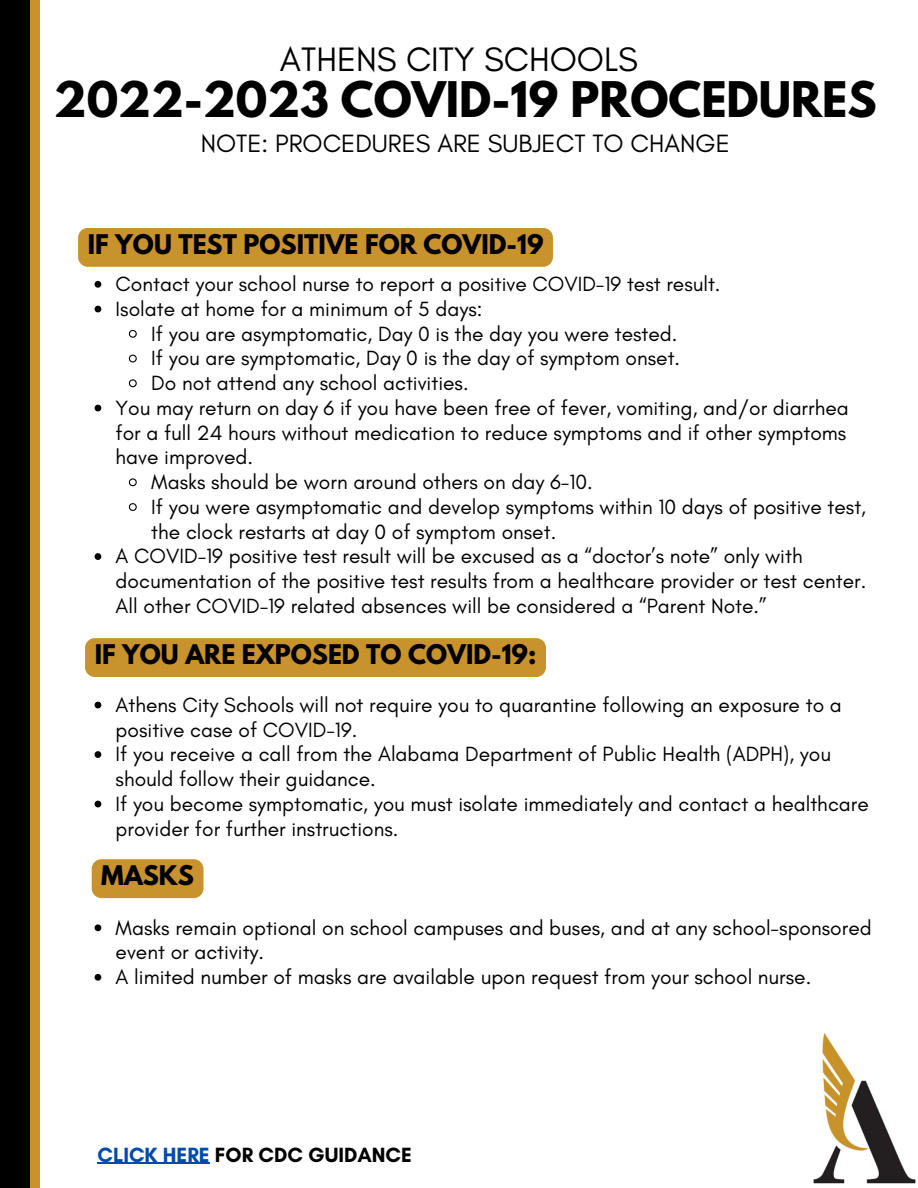
<style>
.page{position:relative;width:918px;height:1188px;background:#fff}
.page>*{position:absolute;margin:0;border:0;box-sizing:border-box;transform-origin:0 0}
.t1{font:700 43.5px "League Spartan";color:#000}
.t2{font:34.5px "Glacial Indifference";color:#000}
.t3{font:25.5px "Glacial Indifference";color:#000}
.t4{font:700 24px "League Spartan";color:#000}
.t5{font:21px/24.8px "Glacial Indifference";color:#000}
.t6{font:700 21px "Glacial Indifference";color:#000}
.s1{color:#004aad}
</style>
<div class="page">
<img style="left:813px;top:1033px;width:103px;height:151px">
<svg style="left:95px;top:281px;width:6px;height:7px"></svg>
<svg style="left:95px;top:306px;width:6px;height:6px"></svg>
<svg style="left:128px;top:329px;width:9px;height:9px"></svg>
<svg style="left:128px;top:354px;width:9px;height:9px"></svg>
<svg style="left:128px;top:379px;width:9px;height:9px"></svg>
<svg style="left:95px;top:405px;width:6px;height:6px"></svg>
<svg style="left:128px;top:478px;width:9px;height:9px"></svg>
<svg style="left:128px;top:503px;width:9px;height:8px"></svg>
<svg style="left:95px;top:553px;width:6px;height:7px"></svg>
<svg style="left:95px;top:702px;width:6px;height:6px"></svg>
<svg style="left:95px;top:751px;width:6px;height:7px"></svg>
<svg style="left:95px;top:801px;width:6px;height:6px"></svg>
<svg style="left:95px;top:924px;width:6px;height:7px"></svg>
<svg style="left:95px;top:974px;width:6px;height:7px"></svg>
<div style="left:0;top:0;width:40px;height:1188px;background:linear-gradient(to bottom,#c8922c,#c8922c)"></div>
<div style="left:0;top:0;width:29px;height:1188px;background:#000"></div>
<div style="left:78px;top:228px;width:475px;height:39px;background:#c8922c"></div>
<div style="left:85px;top:638px;width:461px;height:39px;background:#c8922c"></div>
<div style="left:92px;top:859px;width:112px;height:39px;background:#c8922c;border-radius:10px"></div>
<hr style="left:98px;top:1163px;width:112px;height:1px;background:#004aad">
<h2 class="t2" style="left:280px;top:38px;width:360px">ATHENS CITY SCHOOLS</h2>
<h1 class="t1" style="left:54px;top:78px;width:824px">2022-2023 COVID-19 PROCEDURES</h1>
<p class="t3" style="left:201px;top:128px;width:531px">NOTE: PROCEDURES ARE SUBJECT TO CHANGE</p>
<p class="t4" style="left:88px;top:233px;width:457px">IF YOU TEST POSITIVE FOR COVID-19</p>
<p class="t5" style="left:116px;top:271px;width:606px">Contact your school nurse to report a positive COVID-19 test result.</p>
<p class="t5" style="left:116px;top:296px;width:368px">Isolate at home for a minimum of 5 days:</p>
<p class="t5" style="left:151px;top:321px;width:528px">If you are asymptomatic, Day 0 is the day you were tested.</p>
<p class="t5" style="left:151px;top:346px;width:530px">If you are symptomatic, Day 0 is the day of symptom onset.</p>
<p class="t5" style="left:151px;top:370px;width:319px">Do not attend any school activities.</p>
<p class="t5" style="left:116px;top:395px;width:735px">You may return on day 6 if you have been free of fever, vomiting, and/or diarrhea</p>
<p class="t5" style="left:116px;top:420px;width:732px">for a full 24 hours without medication to reduce symptoms and if other symptoms</p>
<p class="t5" style="left:116px;top:445px;width:139px">have improved.</p>
<p class="t5" style="left:151px;top:469px;width:443px">Masks should be worn around others on day 6-10.</p>
<p class="t5" style="left:151px;top:494px;width:716px">If you were asymptomatic and develop symptoms within 10 days of positive test,</p>
<p class="t5" style="left:151px;top:519px;width:406px">the clock restarts at day 0 of symptom onset.</p>
<p class="t5" style="left:116px;top:544px;width:689px">A COVID-19 positive test result will be excused as a “doctor’s note” only with</p>
<p class="t5" style="left:116px;top:568px;width:752px">documentation of the positive test results from a healthcare provider or test center.</p>
<p class="t5" style="left:116px;top:593px;width:653px">All other COVID-19 related absences will be considered a “Parent Note.”</p>
<p class="t4" style="left:95px;top:643px;width:443px">IF YOU ARE EXPOSED TO COVID-19:</p>
<p class="t5" style="left:116px;top:692px;width:755px">Athens City Schools will not require you to quarantine following an exposure to a positive case of COVID-19.<br>If you receive a call from the Alabama Department of Public Health (ADPH), you should follow their guidance.<br>If you become symptomatic, you must isolate immediately and contact a healthcare provider for further instructions.</p>
<p class="t4" style="left:101px;top:864px;width:94px">MASKS</p>
<p class="t5" style="left:116px;top:915px;width:758px">Masks remain optional on school campuses and buses, and at any school-sponsored event or activity.<br>A limited number of masks are available upon request from your school nurse.</p>
<p class="t6" style="left:98px;top:1142px;width:316px"><span class="s1">CLICK HERE</span> FOR CDC GUIDANCE</p>
</div>
